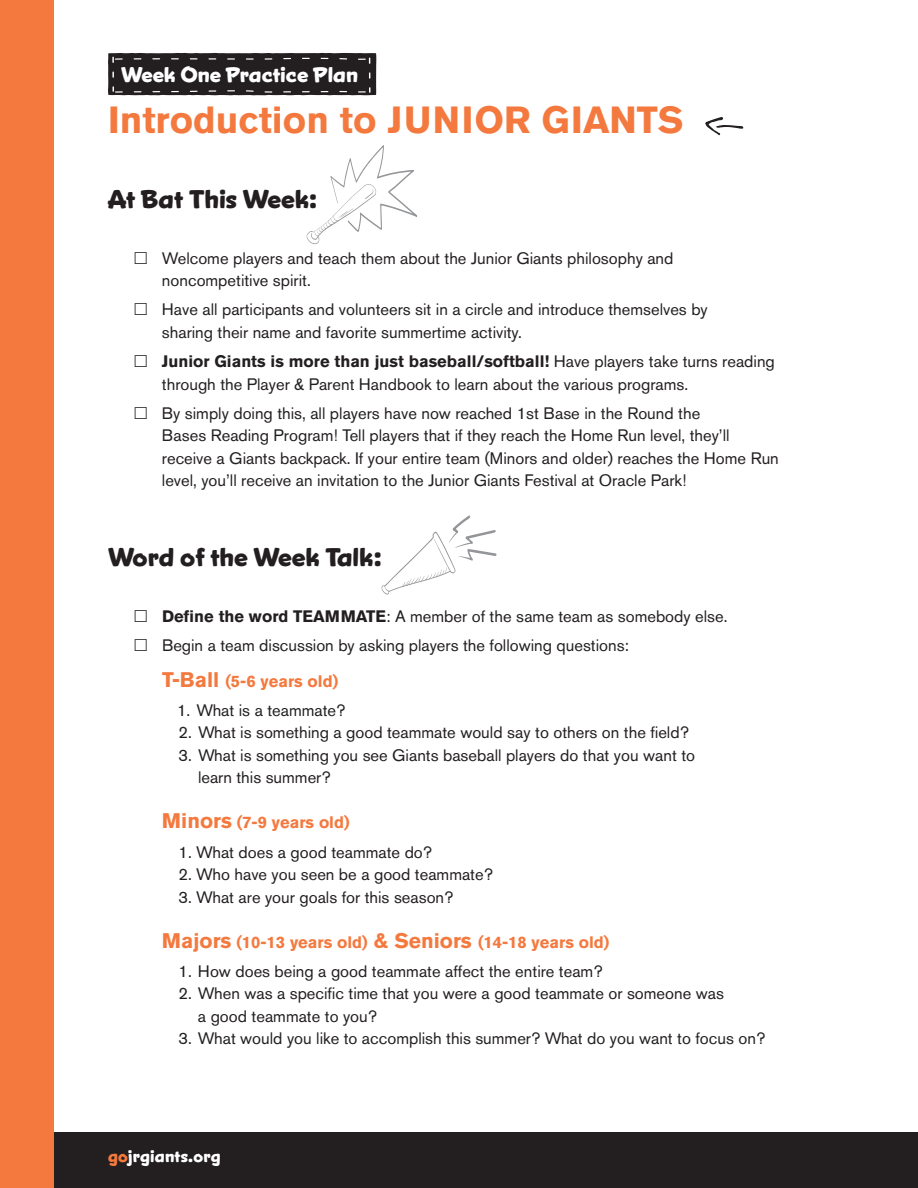
<style>
.page{position:relative;width:918px;height:1188px;background:#fff}
.page>*{position:absolute;margin:0;border:0;box-sizing:border-box;transform-origin:0 0}
.t1{font:700 37.5px "Akzidenz Grotesk BE";color:#f4793e}
.At_Bat{font:700 25.5px "Snicker";color:#231f20}
.t2{font:700 21px "Snicker";color:#fff}
.body_copy{font:16.5px/22.5px "Akzidenz Grotesk BE";color:#231f20}
.body_copy-2{font:700 16.5px "Akzidenz Grotesk BE";color:#f4793e}
.t3{font:700 16.5px "Snicker";letter-spacing:.01em;color:#fff}
.s1{font-weight:700}
.s2{font-size:21px}
.s3{color:#f4793e}
</style>
<div class="page">
<div style="left:0;top:1133px;width:918px;height:55px;background:#231f20"></div>
<svg style="left:705px;top:117px;width:38px;height:18px"></svg>
<div style="left:0;top:0;width:54px;height:1188px;background:#f4793e"></div>
<svg style="left:306px;top:145px;width:111px;height:99px"></svg>
<svg style="left:381px;top:515px;width:116px;height:80px"></svg>
<svg style="left:108px;top:53px;width:268px;height:42px;background:#292526"></svg>
<p class="t2" style="left:121px;top:61px;width:238px">Week One Practice Plan</p>
<p class="t1" style="left:108px;top:98px;width:577px">Introduction to JUNIOR GIANTS</p>
<p class="At_Bat" style="left:108px;top:183px;width:211px">At Bat This Week:</p>
<p class="body_copy" style="left:162px;top:246px;width:513px">Welcome players and teach them about the Junior Giants philosophy and noncompetitive spirit.</p>
<p class="body_copy" style="left:162px;top:298px;width:547px">Have all participants and volunteers sit in a circle and introduce themselves by sharing their name and favorite summertime activity.</p>
<p class="body_copy" style="left:162px;top:350px;width:614px"><span class="s1">Junior Giants is more than just baseball/softball!</span> Have players take turns reading through the Player &amp; Parent Handbook to learn about the various programs.</p>
<p class="body_copy" style="left:162px;top:402px;width:618px">By simply doing this, all players have now reached 1st Base in the Round the<br>Bases Reading Program! Tell players that if they reach the Home Run level, they’ll receive a Giants backpack. If your entire team (Minors and older) reaches the Home Run level, you’ll receive an invitation to the Junior Giants Festival at Oracle Park!</p>
<p class="At_Bat" style="left:108px;top:540px;width:276px">Word of the Week Talk:</p>
<p class="body_copy" style="left:162px;top:605px;width:567px"><span class="s1">Define the word TEAMMATE</span>: A member of the same team as somebody else.</p>
<p class="body_copy" style="left:162px;top:634px;width:469px">Begin a team discussion by asking players the following questions:</p>
<p class="body_copy-2" style="left:162px;top:671px;width:178px"><span class="s2">T-Ball</span> (5-6 years old)</p>
<p class="body_copy" style="left:177px;top:699px;width:170px">1. What is a teammate?</p>
<p class="body_copy" style="left:178px;top:721px;width:512px">2. What is something a good teammate would say to others on the field?</p>
<p class="body_copy" style="left:198px;top:744px;width:499px;text-indent:-20px">3. What is something you see Giants baseball players do that you want to learn this summer?</p>
<p class="body_copy-2" style="left:162px;top:813px;width:189px"><span class="s2">Minors</span> (7-9 years old)</p>
<p class="body_copy" style="left:178px;top:840px;width:255px">1. What does a good teammate do?</p>
<p class="body_copy" style="left:178px;top:863px;width:316px">2. Who have you seen be a good teammate?</p>
<p class="body_copy" style="left:178px;top:885px;width:277px">3. What are your goals for this season?</p>
<p class="body_copy-2" style="left:162px;top:932px;width:449px"><span class="s2">Majors</span> (10-13 years old) <span class="s2">&amp; Seniors</span> (14-18 years old)</p>
<p class="body_copy" style="left:178px;top:960px;width:426px">1. How does being a good teammate affect the entire team?</p>
<p class="body_copy" style="left:198px;top:982px;width:528px;text-indent:-20px">2. When was a specific time that you were a good teammate or someone was a good teammate to you?</p>
<p class="body_copy" style="left:178px;top:1027px;width:588px">3. What would you like to accomplish this summer? What do you want to focus on?</p>
<p class="t3" style="left:108px;top:1145px;width:114px"><span class="s3">go</span>jrgiants.org</p>
</div>
